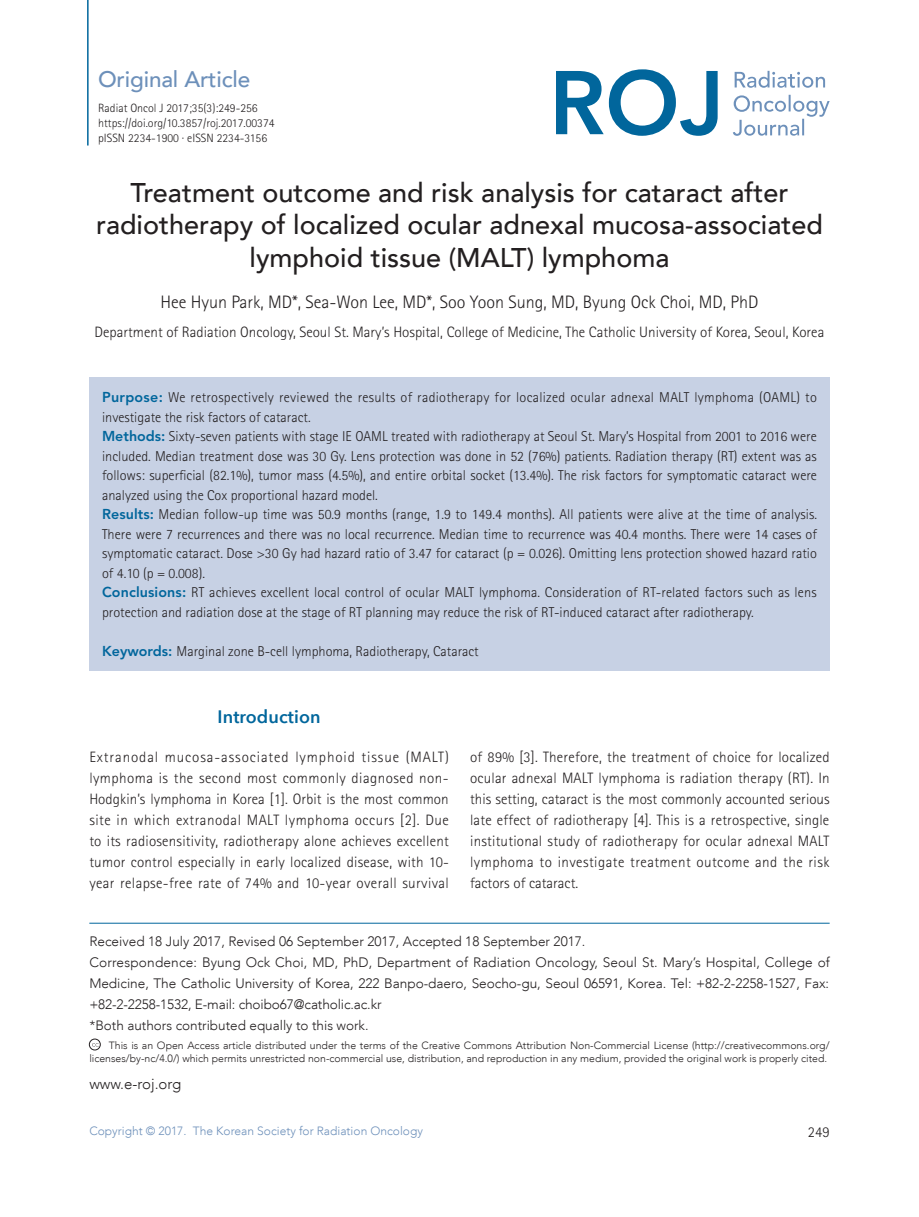
<style>
.page{position:relative;width:919px;height:1217px;background:#fff}
.page>*{position:absolute;margin:0;border:0;box-sizing:border-box;transform-origin:0 0}
.t1{font:500 27px/32.4px "Avenir LT";color:#231f20;text-align:center}
.t2{font:500 22.5px "Avenir LT";letter-spacing:-.005em;color:#6d90ba}
.t3{font:300 18px "Rotis Sans Serif";color:#231f20}
.t4{font:600 18px "Avenir Next";letter-spacing:.005em;color:#01669c}
.t5{font:300 15px/21px "Rotis Sans Serif";color:#231f20;text-align:justify}
.t6{font:300 15px "Avenir LT";color:#231f20}
.t7{font:300 14.25px/19.5px "Rotis Sans Serif";color:#231f20}
.t8{font:300 13.65px/21.1px "Avenir LT";color:#231f20}
.t9{font:300 13.5px "Avenir LT";color:#231f20}
.t10{font:300 12px/15px "Rotis Sans Serif";color:#231f20}
.t11{font:300 12px "Avenir LT";color:#6d90ba}
.t12{font:300 10.5px/13.5px "Avenir LT";color:#231f20;text-align:right}
.s1{font-family:"Avenir LT Std";font-weight:800;color:#01669c}
.s2{font-size:13.5px}
</style>
<div class="page">
<svg style="left:733px;top:95px;width:96px;height:41px"></svg>
<svg style="left:734px;top:71px;width:91px;height:17px"></svg>
<svg style="left:556px;top:69px;width:161px;height:67px"></svg>
<hr style="left:87px;top:0;width:2px;height:145px;background:#01669c">
<div style="left:89px;top:1038px;width:11px;height:11px;border:1px solid #231f20;border-radius:50%"></div>
<div style="left:89px;top:377px;width:740px;height:294px;background:#c7d1e4"></div>
<hr style="left:89px;top:922px;width:740px;height:1px;background:#01669c">
<p class="t2" style="left:98px;top:66px;width:154px">Original Article</p>
<p class="t10" style="left:98px;top:101px;width:178px">Radiat Oncol J 2017;35(3):249-256 https://doi.org/10.3857/roj.2017.00374 pISSN 2234-1900 · eISSN 2234-3156</p>
<p class="t1" style="left:96px;top:177px;width:728px">Treatment outcome and risk analysis for cataract after radiotherapy of localized ocular adnexal mucosa-associated lymphoid tissue (MALT) lymphoma</p>
<p class="t3" style="left:160px;top:292px;width:599px">Hee Hyun Park, MD*, Sea-Won Lee, MD*, Soo Yoon Sung, MD, Byung Ock Choi, MD, PhD</p>
<p class="t5" style="left:95px;top:321px;width:731px">Department of Radiation Oncology, Seoul St. Mary’s Hospital, College of Medicine, The Catholic University of Korea, Seoul, Korea</p>
<p class="t7" style="left:102px;top:388px;width:716px"><span class="s1">Purpose:</span> We retrospectively reviewed the results of radiotherapy for localized ocular adnexal MALT lymphoma (OAML) to investigate the risk factors of cataract.<br><span class="s1">Methods:</span> Sixty-seven patients with stage IE OAML treated with radiotherapy at Seoul St. Mary’s Hospital from 2001 to 2016 were included. Median treatment dose was 30 Gy. Lens protection was done in 52 (76%) patients. Radiation therapy (RT) extent was as follows: superficial (82.1%), tumor mass (4.5%), and entire orbital socket (13.4%). The risk factors for symptomatic cataract were analyzed using the Cox proportional hazard model.<br><span class="s1">Results:</span> Median follow-up time was 50.9 months (range, 1.9 to 149.4 months). All patients were alive at the time of analysis.<br>There were 7 recurrences and there was no local recurrence. Median time to recurrence was 40.4 months. There were 14 cases of symptomatic cataract. Dose &gt;30 Gy had hazard ratio of 3.47 for cataract (p = 0.026). Omitting lens protection showed hazard ratio of 4.10 (p = 0.008).<br><span class="s1">Conclusions:</span> RT achieves excellent local control of ocular MALT lymphoma. Consideration of RT-related factors such as lens protection and radiation dose at the stage of RT planning may reduce the risk of RT-induced cataract after radiotherapy.</p>
<p class="t7" style="left:102px;top:641px;width:378px"><span class="s1">Keywords:</span> Marginal zone B-cell lymphoma, Radiotherapy, Cataract</p>
<p class="t4" style="left:217px;top:705px;width:104px">Introduction</p>
<p class="t5" style="left:89px;top:746px;width:361px">Extranodal mucosa-associated lymphoid tissue (MALT) lymphoma is the second most commonly diagnosed non-Hodgkin’s lymphoma in Korea [1]. Orbit is the most common site in which extranodal MALT lymphoma occurs [2]. Due to its radiosensitivity, radiotherapy alone achieves excellent tumor control especially in early localized disease, with 10- year relapse-free rate of 74% and 10-year overall survival</p>
<p class="t5" style="left:470px;top:746px;width:361px">of 89% [3]. Therefore, the treatment of choice for localized ocular adnexal MALT lymphoma is radiation therapy (RT). In this setting, cataract is the most commonly accounted serious late effect of radiotherapy [4]. This is a retrospective, single institutional study of radiotherapy for ocular adnexal MALT lymphoma to investigate treatment outcome and the risk factors of cataract.</p>
<p class="t8" style="left:89px;top:930px;width:742px">Received 18 <span class="s2">July</span> 2017, Revised 06 <span class="s2">September</span> 2017, Accepted 18 <span class="s2">September</span> 2017.<br>Correspondence: Byung Ock Choi, MD, PhD, Department of Radiation Oncology, Seoul St. Mary’s Hospital, College of Medicine, The Catholic University of Korea, 222 Banpo-daero, Seocho-gu, Seoul 06591, Korea. Tel: +82-2-2258-1527, Fax: +82-2-2258-1532, E-mail: choibo67@catholic.ac.kr</p>
<p class="t9" style="left:89px;top:1017px;width:281px">*Both authors contributed equally to this work.</p>
<p class="t12" style="left:89px;top:1037px;width:741px">This is an Open Access article distributed under the terms of the Creative Commons Attribution Non-Commercial License (http://creativecommons.org/ licenses/by-nc/4.0/) which permits unrestricted non-commercial use, distribution, and reproduction in any medium, provided the original work is properly cited.</p>
<p class="t6" style="left:89px;top:1074px;width:94px">www.e-roj.org</p>
<p class="t11" style="left:89px;top:1123px;width:335px">Copyright © 2017. The Korean Society for Radiation Oncology</p>
<p class="t5" style="left:807px;top:1121px;width:23px">249</p>
</div>
